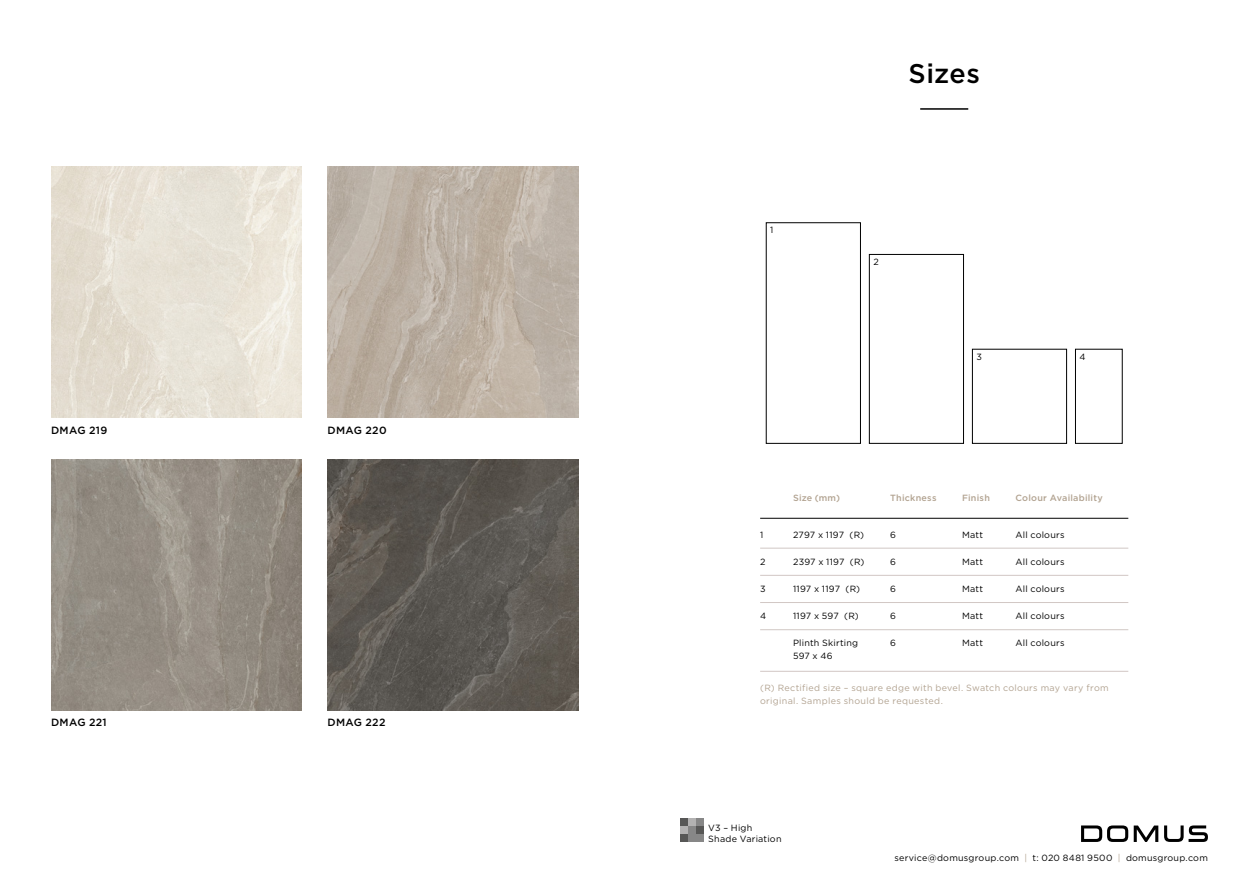
<style>
.page{position:relative;width:1259px;height:893px;background:#fff}
.page>*{position:absolute;margin:0;border:0;box-sizing:border-box;transform-origin:0 0}
.t1{font:500 27px "Gotham";letter-spacing:.02em;color:#000}
.t2{font:500 10.5px "Gotham";letter-spacing:.035em;color:#000}
.TABLE_DATA{font:9px "Gotham";letter-spacing:.025em;color:#000}
.TABLE_DATA-2{font:9px/13.5px "Gotham";letter-spacing:.035em;color:#b2a391}
.TABLE_DATA-3{font:500 9px "Gotham";letter-spacing:.025em;color:#b2a391}
.s1{color:#b2a391}
</style>
<div class="page">
<svg style="left:1164px;top:825px;width:44px;height:17px"></svg>
<svg style="left:1081px;top:825px;width:77px;height:17px"></svg>
<hr style="left:920px;top:108px;width:48px;height:2px;background:#000">
<div style="left:680px;top:819px;width:8px;height:7px;background:#575756"></div>
<div style="left:688px;top:819px;width:8px;height:7px;background:#b3b2b2"></div>
<div style="left:696px;top:819px;width:8px;height:7px;background:#878787"></div>
<div style="left:680px;top:826px;width:8px;height:8px;background:#b3b2b2"></div>
<div style="left:688px;top:826px;width:8px;height:8px;background:#878787"></div>
<div style="left:696px;top:826px;width:8px;height:8px;background:#575756"></div>
<div style="left:680px;top:834px;width:8px;height:8px;background:#575756"></div>
<div style="left:688px;top:834px;width:8px;height:8px;background:#878787"></div>
<div style="left:696px;top:834px;width:8px;height:8px;background:#878787"></div>
<hr style="left:760px;top:518px;width:368px;height:1px;background:#000">
<hr style="left:760px;top:548px;width:368px;height:1px;background:#d1c7c4">
<hr style="left:760px;top:575px;width:368px;height:1px;background:#d1c7c4">
<hr style="left:760px;top:602px;width:368px;height:1px;background:#d1c7c4">
<hr style="left:760px;top:629px;width:368px;height:1px;background:#d1c7c4">
<hr style="left:760px;top:671px;width:368px;height:1px;background:#d1c7c4">
<div style="left:972px;top:349px;width:94px;height:95px;border:1px solid #000"></div>
<div style="left:869px;top:254px;width:94px;height:190px;border:1px solid #000"></div>
<div style="left:1075px;top:349px;width:47px;height:95px;border:1px solid #000"></div>
<img style="left:51px;top:167px;width:251px;height:251px">
<img style="left:327px;top:167px;width:251px;height:251px">
<img style="left:51px;top:459px;width:251px;height:251px">
<img style="left:327px;top:459px;width:251px;height:251px">
<p class="t2" style="left:51px;top:423px;width:58px">DMAG 219</p>
<p class="t2" style="left:327px;top:423px;width:61px">DMAG 220</p>
<p class="t2" style="left:51px;top:715px;width:57px">DMAG 221</p>
<p class="t2" style="left:327px;top:715px;width:60px">DMAG 222</p>
<p class="TABLE_DATA" style="left:770px;top:224px;width:5px">1</p>
<p class="t1" style="left:908px;top:55px;width:73px">Sizes</p>
<p class="TABLE_DATA" style="left:873px;top:256px;width:7px">2</p>
<p class="TABLE_DATA" style="left:976px;top:351px;width:7px">3</p>
<p class="TABLE_DATA" style="left:1079px;top:351px;width:8px">4</p>
<p class="TABLE_DATA-3" style="left:962px;top:492px;width:29px">Finish</p>
<p class="TABLE_DATA" style="left:962px;top:529px;width:23px">Matt</p>
<p class="TABLE_DATA" style="left:962px;top:556px;width:23px">Matt</p>
<p class="TABLE_DATA" style="left:962px;top:583px;width:23px">Matt</p>
<p class="TABLE_DATA" style="left:962px;top:610px;width:23px">Matt</p>
<p class="TABLE_DATA" style="left:962px;top:637px;width:23px">Matt</p>
<p class="TABLE_DATA-2" style="left:760px;top:681px;width:350px">(R) Rectified size – square edge with bevel. Swatch colours may vary from original. Samples should be requested.</p>
<p class="TABLE_DATA-3" style="left:890px;top:492px;width:48px">Thickness</p>
<p class="TABLE_DATA-3" style="left:1015px;top:492px;width:89px">Colour Availability</p>
<p class="TABLE_DATA" style="left:890px;top:529px;width:7px">6</p>
<p class="TABLE_DATA" style="left:890px;top:556px;width:7px">6</p>
<p class="TABLE_DATA" style="left:890px;top:583px;width:7px">6</p>
<p class="TABLE_DATA" style="left:890px;top:610px;width:7px">6</p>
<p class="TABLE_DATA" style="left:890px;top:637px;width:7px">6</p>
<p class="TABLE_DATA-3" style="left:793px;top:492px;width:49px">Size (mm)</p>
<p class="TABLE_DATA" style="left:1015px;top:529px;width:51px">All colours</p>
<p class="TABLE_DATA" style="left:1015px;top:556px;width:51px">All colours</p>
<p class="TABLE_DATA" style="left:1015px;top:583px;width:51px">All colours</p>
<p class="TABLE_DATA" style="left:1015px;top:610px;width:51px">All colours</p>
<p class="TABLE_DATA" style="left:1015px;top:637px;width:51px">All colours</p>
<p class="TABLE_DATA" style="left:793px;top:529px;width:73px">2797 x 1197 (R)</p>
<p class="TABLE_DATA" style="left:793px;top:556px;width:73px">2397 x 1197 (R)</p>
<p class="TABLE_DATA" style="left:793px;top:583px;width:69px">1197 x 1197 (R)</p>
<p class="TABLE_DATA" style="left:793px;top:610px;width:67px">1197 x 597 (R)</p>
<p class="TABLE_DATA" style="left:793px;top:637px;width:67px">Plinth Skirting</p>
<p class="TABLE_DATA" style="left:793px;top:650px;width:41px">597 x 46</p>
<p class="TABLE_DATA" style="left:760px;top:529px;width:5px">1</p>
<p class="TABLE_DATA" style="left:760px;top:556px;width:7px">2</p>
<p class="TABLE_DATA" style="left:760px;top:583px;width:7px">3</p>
<p class="TABLE_DATA" style="left:760px;top:610px;width:8px">4</p>
<p class="TABLE_DATA" style="left:708px;top:822px;width:46px">V3 – High</p>
<p class="TABLE_DATA" style="left:708px;top:833px;width:75px">Shade Variation</p>
<p class="TABLE_DATA" style="left:894px;top:852px;width:315px">service@domusgroup.com <span class="s1">|</span> t: 020 8481 9500 <span class="s1">|</span> domusgroup.com</p>
</div>
